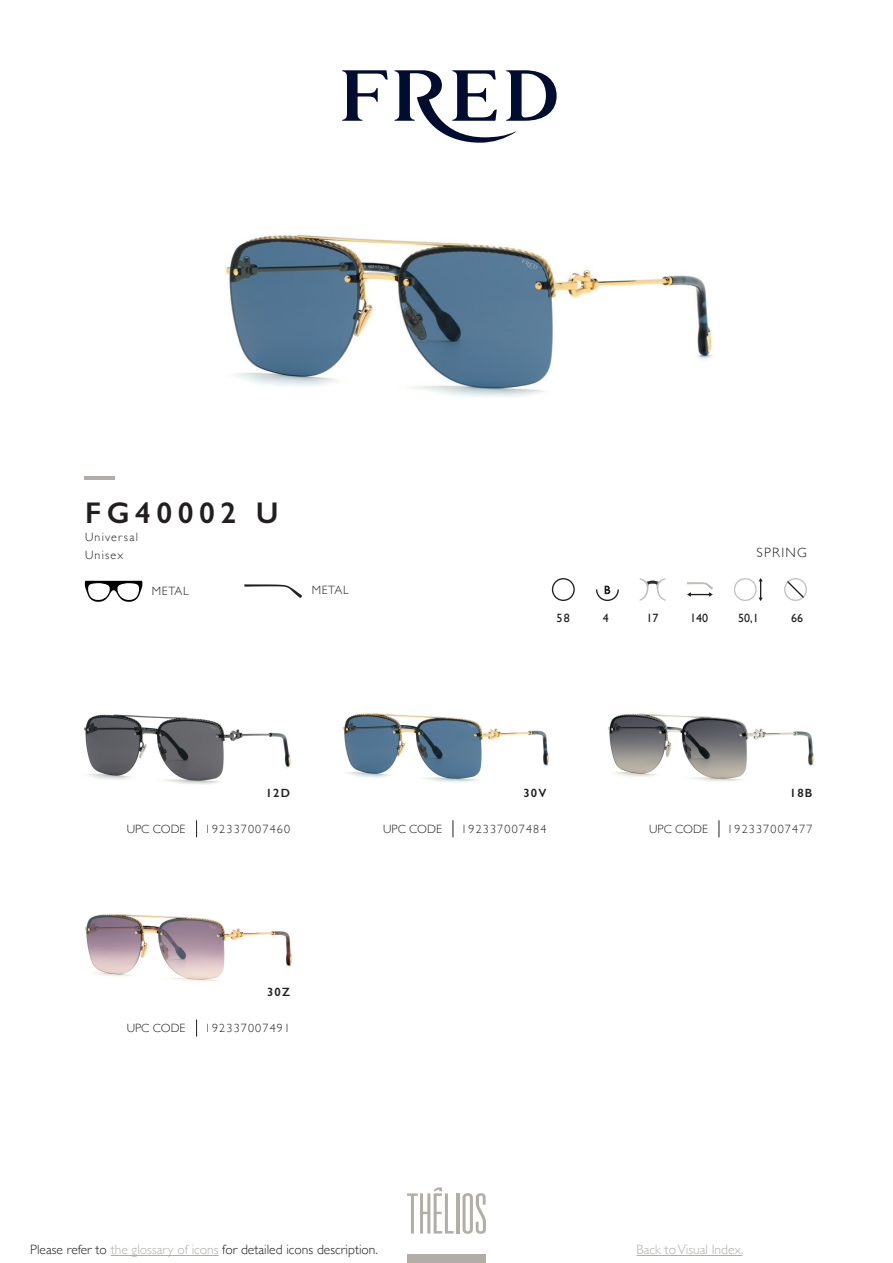
<style>
.page{position:relative;width:893px;height:1263px;background:#fff}
.page>*{position:absolute;margin:0;border:0;box-sizing:border-box;transform-origin:0 0}
.t1{font:600 30px "Gill Sans";letter-spacing:.185em;color:#231f20}
.t2{font:300 13.5px "Gill Sans";color:#231f20}
.t3{font:300 13.5px "Gill Sans";color:#b1aea8}
.t4{font:300 12px "Gill Sans";letter-spacing:.1em;color:#231f20}
.t5{font:12px "Gill Sans";color:#231f20}
.t6{font:600 12px "Gill Sans";letter-spacing:.1em;color:#231f20}
.s1{color:#b1aea8}
</style>
<div class="page">
<hr style="left:111px;top:1255px;width:108px;height:1px;background:#b1aea8">
<hr style="left:636px;top:1255px;width:106px;height:1px;background:#b1aea8">
<svg style="left:463px;top:1193px;width:23px;height:41px"></svg>
<hr style="left:456px;top:1193px;width:3px;height:40px;background:#b1aea8">
<svg style="left:407px;top:1187px;width:47px;height:46px"></svg>
<div style="left:407px;top:1254px;width:79px;height:9px;background:#b1aea8"></div>
<svg style="left:342px;top:70px;width:46px;height:51px"></svg>
<svg style="left:394px;top:70px;width:163px;height:73px"></svg>
<div style="left:552px;top:578px;width:23px;height:23px;border:1px solid #231f20;border-radius:50%"></div>
<svg style="left:640px;top:578px;width:26px;height:23px"></svg>
<svg style="left:687px;top:582px;width:26px;height:15px"></svg>
<svg style="left:596px;top:585px;width:23px;height:16px"></svg>
<div style="left:784px;top:578px;width:23px;height:23px;border:1px solid #c1c2c4;border-radius:50%"></div>
<svg style="left:786px;top:580px;width:19px;height:19px"></svg>
<div style="left:734px;top:578px;width:23px;height:23px;border:1px solid #c1c2c4;border-radius:50%"></div>
<svg style="left:759px;top:578px;width:4px;height:23px"></svg>
<img style="left:226px;top:235px;width:487px;height:162px">
<img style="left:84px;top:714px;width:207px;height:70px">
<img style="left:608px;top:713px;width:207px;height:69px">
<img style="left:85px;top:914px;width:208px;height:68px">
<img style="left:343px;top:713px;width:206px;height:69px">
<svg style="left:196px;top:820px;width:1px;height:17px"></svg>
<svg style="left:196px;top:1019px;width:1px;height:17px"></svg>
<svg style="left:453px;top:820px;width:1px;height:17px"></svg>
<svg style="left:719px;top:820px;width:1px;height:17px"></svg>
<hr style="left:85px;top:477px;width:30px;height:3px;background:#b1aea8">
<svg style="left:244px;top:584px;width:58px;height:14px"></svg>
<svg style="left:84px;top:581px;width:59px;height:21px"></svg>
<p class="t1" style="left:85px;top:494px;width:195px">FG40002 U</p>
<p class="t4" style="left:85px;top:527px;width:54px">Universal</p>
<p class="t4" style="left:85px;top:545px;width:40px">Unisex</p>
<p class="t4" style="left:152px;top:581px;width:38px">METAL</p>
<p class="t4" style="left:312px;top:581px;width:38px">METAL</p>
<p class="t2" style="left:756px;top:542px;width:52px">SPRING</p>
<p class="t5" style="left:557px;top:611px;width:15px">58</p>
<p class="t5" style="left:603px;top:611px;width:7px">4</p>
<p class="t5" style="left:646px;top:611px;width:13px">17</p>
<p class="t5" style="left:690px;top:611px;width:19px">140</p>
<p class="t5" style="left:738px;top:611px;width:22px">50,1</p>
<p class="t5" style="left:791px;top:611px;width:13px">66</p>
<p class="t6" style="left:266px;top:786px;width:26px">12D</p>
<p class="t4" style="left:127px;top:819px;width:60px">UPC CODE</p>
<p class="t4" style="left:205px;top:819px;width:87px">192337007460</p>
<p class="t6" style="left:267px;top:985px;width:25px">30Z</p>
<p class="t4" style="left:127px;top:1019px;width:60px">UPC CODE</p>
<p class="t4" style="left:205px;top:1019px;width:87px">192337007491</p>
<p class="t6" style="left:523px;top:786px;width:25px">30V</p>
<p class="t4" style="left:383px;top:819px;width:60px">UPC CODE</p>
<p class="t4" style="left:461px;top:819px;width:87px">192337007484</p>
<p class="t6" style="left:790px;top:786px;width:24px">18B</p>
<p class="t4" style="left:649px;top:819px;width:60px">UPC CODE</p>
<p class="t4" style="left:727px;top:819px;width:87px">192337007477</p>
<p class="t2" style="left:30px;top:1239px;width:349px">Please refer to <span class="s1">the glossary of icons</span> for detailed icons description.</p>
<p class="t3" style="left:636px;top:1239px;width:108px">Back to Visual Index.</p>
</div>
